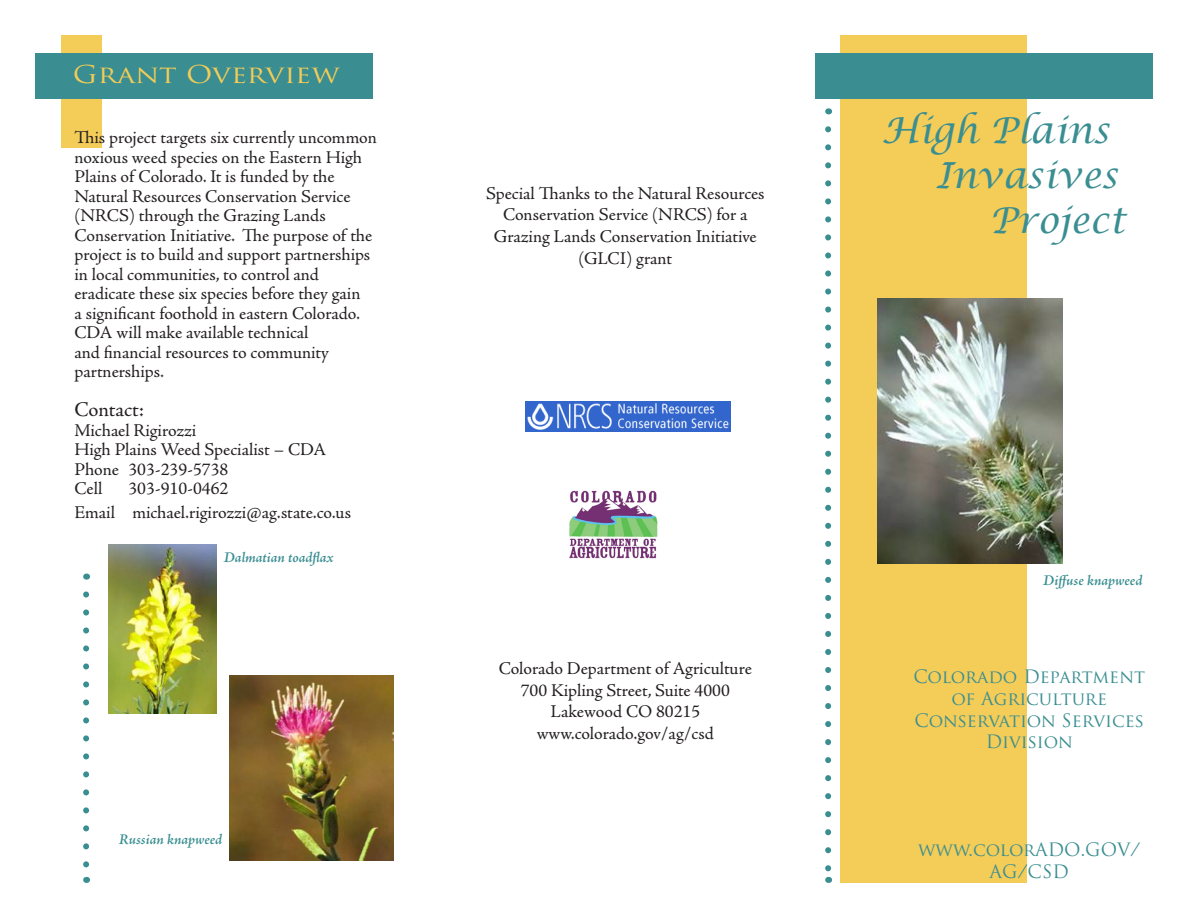
<style>
.page{position:relative;width:1188px;height:918px;background:#fff}
.page>*{position:absolute;margin:0;border:0;box-sizing:border-box;transform-origin:0 0}
.t1{font:italic 36px "Lucida Calligraphy";color:#3a8e91}
.Head{font:24px "Trajan Pro";color:#f4cc58;scale:1.2 1}
.Body_text{font:21px "Adobe Jenson Pro";letter-spacing:-.005em;color:#231f20}
.Body_text-2{font:18px/19.5px "Adobe Jenson Pro";letter-spacing:-.005em;color:#231f20}
.Address{font:18px "Adobe Jenson Pro";letter-spacing:-.005em;color:#231f20}
.Company_name{font:18px/21.6px "Trajan Pro";color:#3a8e91;text-align:center}
.t2{font:italic 600 15px "Adobe Jenson Pro";letter-spacing:-.005em;color:#3a8e91}
</style>
<div class="page">
<div style="left:841px;top:35px;width:186px;height:848px;background:#f4cc58"></div>
<div style="left:815px;top:53px;width:338px;height:45px;background:#3a8e91"></div>
<svg style="left:825px;top:129px;width:6px;height:742px"></svg>
<svg style="left:83px;top:594px;width:6px;height:274px"></svg>
<img style="left:109px;top:544px;width:108px;height:169px">
<img style="left:230px;top:675px;width:164px;height:186px">
<div style="left:61px;top:35px;width:40px;height:113px;background:#f4cc58"></div>
<img style="left:878px;top:298px;width:184px;height:265px">
<div style="left:35px;top:53px;width:338px;height:45px;background:#3a8e91"></div>
<img style="left:525px;top:402px;width:205px;height:30px">
<img style="left:569px;top:490px;width:89px;height:69px">
<p class="Head" style="left:73px;top:59px;width:224px">Grant Overview</p>
<p class="Body_text-2" style="left:74px;top:128px;width:304px">This project targets six currently uncommon noxious weed species on the Eastern High Plains of Colorado. It is funded by the Natural Resources Conservation Service (NRCS) through the Grazing Lands Conservation Initiative. The purpose of the project is to build and support partnerships in local communities, to control and eradicate these six species before they gain<br>a significant foothold in eastern Colorado.<br>CDA will make available technical<br>and financial resources to community partnerships.</p>
<p class="Body_text" style="left:74px;top:398px;width:71px">Contact:</p>
<p class="Body_text-2" style="left:74px;top:421px;width:123px">Michael Rigirozzi</p>
<p class="Body_text-2" style="left:74px;top:440px;width:253px">High Plains Weed Specialist – CDA</p>
<p class="Body_text-2" style="left:74px;top:460px;width:155px">Phone 303-239-5738</p>
<p class="Body_text-2" style="left:74px;top:479px;width:29px">Cell</p>
<p class="Body_text-2" style="left:128px;top:479px;width:101px">303-910-0462</p>
<p class="Body_text-2" style="left:74px;top:503px;width:278px">Email michael.rigirozzi@ag.state.co.us</p>
<p class="t2" style="left:224px;top:549px;width:111px">Dalmatian toadflax</p>
<p class="t2" style="left:119px;top:831px;width:105px">Russian knapweed</p>
<p class="Address" style="left:486px;top:183px;width:280px">Special Thanks to the Natural Resources</p>
<p class="Address" style="left:503px;top:205px;width:246px">Conservation Service (NRCS) for a</p>
<p class="Address" style="left:494px;top:226px;width:264px">Grazing Lands Conservation Initiative</p>
<p class="Address" style="left:578px;top:248px;width:95px">(GLCI) grant</p>
<p class="Address" style="left:499px;top:658px;width:255px">Colorado Department of Agriculture</p>
<p class="Address" style="left:521px;top:680px;width:211px">700 Kipling Street, Suite 4000</p>
<p class="Address" style="left:550px;top:701px;width:151px">Lakewood CO 80215</p>
<p class="Address" style="left:537px;top:723px;width:179px">www.colorado.gov/ag/csd</p>
<p class="t1" style="left:882px;top:109px;width:229px">High Plains</p>
<p class="t1" style="left:936px;top:154px;width:184px">Invasives</p>
<p class="t1" style="left:990px;top:199px;width:138px">Project</p>
<p class="t2" style="left:1043px;top:572px;width:101px">Diffuse knapweed</p>
<p class="Company_name" style="left:913px;top:666px;width:233px">Colorado Department of Agriculture</p>
<p class="Company_name" style="left:914px;top:709px;width:231px">Conservation Services<br>Division</p>
<p class="Company_name" style="left:918px;top:839px;width:224px">www.colorADO.GOV/<br>AG/CSD</p>
</div>
